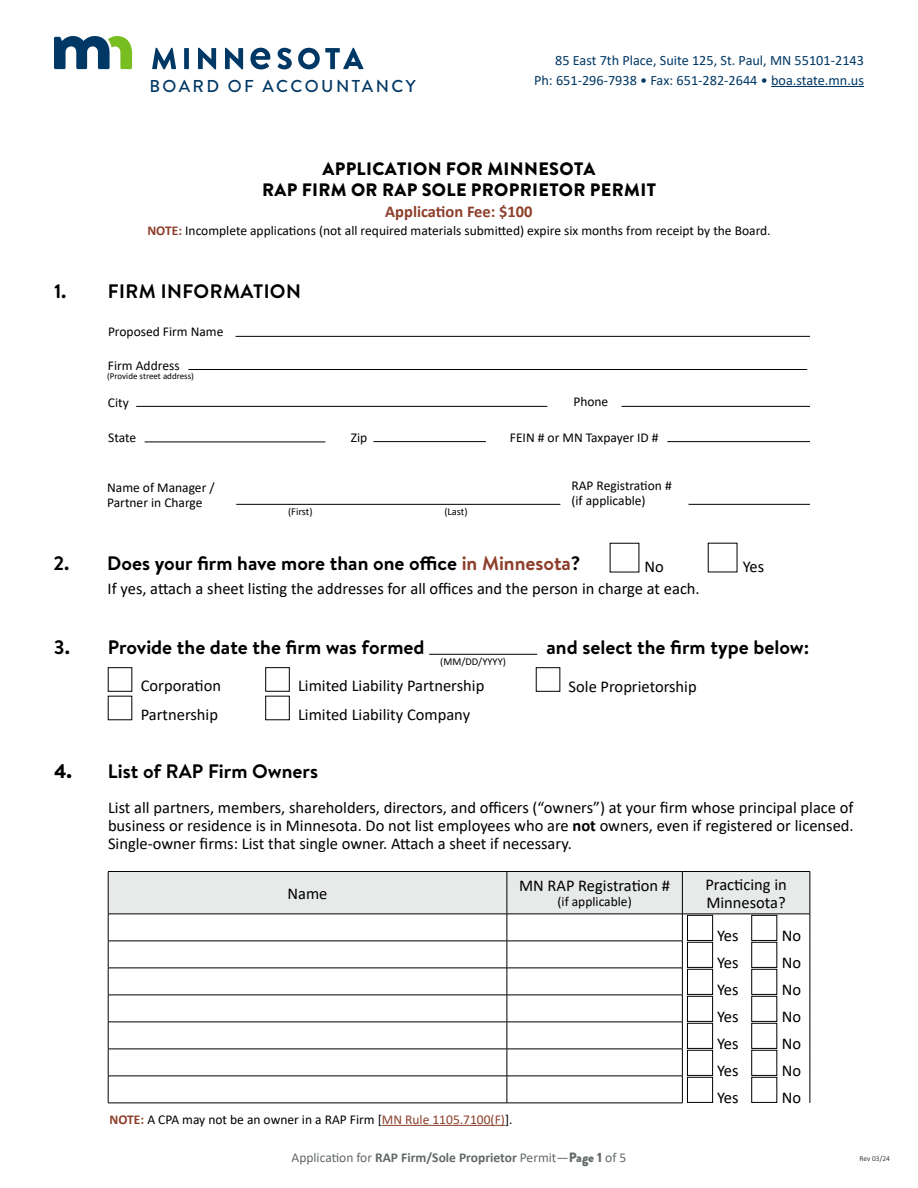
<style>
.page{position:relative;width:918px;height:1188px;background:#fff}
.page>*{position:absolute;margin:0;border:0;box-sizing:border-box;transform-origin:0 0}
.Section{font:700 19.5px "Brandon Text";color:#000}
.SECTION_CAP{font:700 19.5px "Brandon Text";letter-spacing:.02em;color:#000}
.Form_Labels{font:900 18px/21.6px "Brandon Grotesque";letter-spacing:.02em;color:#000;text-align:center}
.t1{font:500 17.25px "Brandon Grotesque";letter-spacing:.14em;color:#003865}
.Body_Text{font:16.5px/27px "Calibri";color:#000;text-align:justify}
.Body_w_o_indent{font:16.5px "Calibri";color:#000}
.Form_Labels-2{font:700 16.5px "Calibri";color:#8d3f2b}
.Address{font:14.25px/20.2px "Calibri";color:#003865;text-align:right}
.Form_Labels-3{font:13.5px/15px "Calibri";color:#000}
.Section-2{font:13.5px "Calibri";color:#000}
.t2{font:13.5px "Calibri";color:#626968}
.t3{font:10.5px "Calibri";color:#000}
.t4{font:9px "Calibri";color:#000}
.t5{font:300 7.5px "Calibri";color:#000}
.s1{font-weight:700;color:#8d3f2b}
.s2{color:#8d3f2b}
.s3{font-weight:900}
.s4{font-weight:700}
.s5{font-family:"Brandon Grotesque";font-weight:900}
</style>
<div class="page">
<hr style="left:429px;top:654px;width:108px;height:1px;background:#000">
<hr style="left:236px;top:504px;width:324px;height:1px;background:#000">
<hr style="left:667px;top:441px;width:143px;height:1px;background:#000">
<hr style="left:236px;top:336px;width:574px;height:1px;background:#000">
<hr style="left:188px;top:369px;width:619px;height:1px;background:#000">
<hr style="left:145px;top:442px;width:180px;height:1px;background:#000">
<hr style="left:373px;top:441px;width:113px;height:1px;background:#000">
<hr style="left:622px;top:406px;width:188px;height:1px;background:#000">
<hr style="left:136px;top:406px;width:411px;height:1px;background:#000">
<hr style="left:689px;top:504px;width:121px;height:1px;background:#000">
<div style="left:108px;top:667px;width:24px;height:24px;border:1px solid #000"></div>
<div style="left:266px;top:667px;width:24px;height:24px;border:1px solid #000"></div>
<div style="left:266px;top:696px;width:24px;height:24px;border:1px solid #000"></div>
<div style="left:536px;top:668px;width:24px;height:24px;border:1px solid #000"></div>
<hr style="left:382px;top:1125px;width:123px;height:1px;background:#8d3f2b">
<hr style="left:108px;top:871px;width:399px;height:1px;background:#000">
<hr style="left:507px;top:871px;width:175px;height:1px;background:#000">
<hr style="left:108px;top:1103px;width:399px;height:1px;background:#000">
<hr style="left:507px;top:1103px;width:176px;height:1px;background:#000">
<hr style="left:682px;top:871px;width:128px;height:1px;background:#000">
<svg style="left:108px;top:872px;width:703px;height:231px"></svg>
<div style="left:687px;top:915px;width:26px;height:26px;border:1px solid #000"></div>
<div style="left:752px;top:915px;width:25px;height:26px;border:1px solid #000"></div>
<div style="left:752px;top:942px;width:25px;height:26px;border:1px solid #000"></div>
<div style="left:687px;top:942px;width:26px;height:26px;border:1px solid #000"></div>
<div style="left:687px;top:969px;width:26px;height:26px;border:1px solid #000"></div>
<div style="left:752px;top:969px;width:25px;height:26px;border:1px solid #000"></div>
<div style="left:752px;top:996px;width:25px;height:26px;border:1px solid #000"></div>
<div style="left:752px;top:1023px;width:25px;height:26px;border:1px solid #000"></div>
<div style="left:752px;top:1050px;width:25px;height:26px;border:1px solid #000"></div>
<div style="left:752px;top:1077px;width:25px;height:26px;border:1px solid #000"></div>
<div style="left:687px;top:996px;width:26px;height:26px;border:1px solid #000"></div>
<div style="left:687px;top:1023px;width:26px;height:26px;border:1px solid #000"></div>
<div style="left:687px;top:1050px;width:26px;height:26px;border:1px solid #000"></div>
<div style="left:687px;top:1077px;width:26px;height:26px;border:1px solid #000"></div>
<svg style="left:54px;top:36px;width:78px;height:33px"></svg>
<svg style="left:152px;top:48px;width:24px;height:21px"></svg>
<div style="left:184px;top:48px;width:5px;height:21px;background:#003865"></div>
<svg style="left:198px;top:48px;width:18px;height:21px"></svg>
<svg style="left:225px;top:48px;width:18px;height:21px"></svg>
<svg style="left:278px;top:48px;width:14px;height:21px"></svg>
<svg style="left:298px;top:48px;width:66px;height:21px"></svg>
<svg style="left:250px;top:48px;width:20px;height:21px"></svg>
<hr style="left:771px;top:86px;width:93px;height:1px;background:#003865">
<p class="t1" style="left:149px;top:74px;width:268px">BOARD OF ACCOUNTANCY</p>
<h2 class="Address" style="left:534px;top:49px;width:331px">85 East 7th Place, Suite 125, St. Paul, MN 55101-2143<br>Ph: 651-296-7938 • Fax: 651-282-2644 • boa.state.mn.us</h2>
<p class="Form_Labels" style="left:262px;top:158px;width:395px">APPLICATION FOR MINNESOTA<br>RAP FIRM OR RAP SOLE PROPRIETOR PERMIT</p>
<p class="Form_Labels-2" style="left:385px;top:200px;width:149px">Application Fee: $100</p>
<p class="Form_Labels-3" style="left:147px;top:223px;width:625px"><span class="s1">NOTE:</span> Incomplete applications (not all required materials submitted) expire six months from receipt by the Board.</p>
<h3 class="SECTION_CAP" style="left:54px;top:278px;width:248px">1. FIRM INFORMATION</h3>
<p class="Form_Labels-3" style="left:108px;top:323px;width:117px">Proposed Firm Name</p>
<p class="Form_Labels-3" style="left:108px;top:357px;width:73px">Firm Address</p>
<p class="Form_Labels-3" style="left:108px;top:394px;width:22px">City</p>
<p class="Form_Labels-3" style="left:108px;top:429px;width:30px">State</p>
<p class="Form_Labels-3" style="left:351px;top:429px;width:18px">Zip</p>
<p class="t4" style="left:107px;top:370px;width:88px">(Provide street address)</p>
<p class="Form_Labels-3" style="left:107px;top:480px;width:109px">Name of Manager /<br>Partner in Charge</p>
<p class="t3" style="left:288px;top:504px;width:26px">(First)</p>
<p class="t3" style="left:444px;top:504px;width:25px">(Last)</p>
<p class="Form_Labels-3" style="left:573px;top:394px;width:36px">Phone</p>
<p class="Form_Labels-3" style="left:510px;top:429px;width:150px">FEIN # or MN Taxpayer ID #</p>
<p class="Form_Labels-3" style="left:571px;top:478px;width:102px">RAP Registration # (if applicable)</p>
<h3 class="Section" style="left:53px;top:550px;width:529px">2. Does your firm have more than one office <span class="s2">in Minnesota</span>?</h3>
<p class="Body_Text" style="left:645px;top:553px;width:21px">No</p>
<p class="Body_Text" style="left:743px;top:553px;width:23px">Yes</p>
<p class="Body_w_o_indent" style="left:108px;top:577px;width:594px">If yes, attach a sheet listing the addresses for all offices and the person in charge at each.</p>
<h3 class="Section" style="left:54px;top:634px;width:372px">3. Provide the date the firm was formed</h3>
<h3 class="Section" style="left:547px;top:634px;width:264px">and select the firm type below:</h3>
<p class="t3" style="left:440px;top:654px;width:67px">(MM/DD/YYYY)</p>
<p class="Body_Text" style="left:141px;top:672px;width:82px">Corporation</p>
<p class="Body_Text" style="left:298px;top:672px;width:188px">Limited Liability Partnership</p>
<p class="Body_Text" style="left:141px;top:701px;width:79px">Partnership</p>
<p class="Body_Text" style="left:298px;top:701px;width:174px">Limited Liability Company</p>
<h3 class="Section" style="left:54px;top:758px;width:266px"><span class="s3">4.</span> List of RAP Firm Owners</h3>
<p class="Body_Text" style="left:569px;top:672px;width:130px">Sole Proprietorship</p>
<p class="Body_Text" style="left:108px;top:798px;width:747px;line-height:18px">List all partners, members, shareholders, directors, and officers (“owners”) at your firm whose principal place of business or residence is in Minnesota. Do not list employees who are <span class="s4">not</span> owners, even if registered or licensed.<br>Single-owner firms: List that single owner. Attach a sheet if necessary.</p>
<p class="Body_Text" style="left:288px;top:879px;width:41px">Name</p>
<p class="Body_Text" style="left:519px;top:872px;width:153px">MN RAP Registration #</p>
<p class="Form_Labels-3" style="left:557px;top:894px;width:76px">(if applicable)</p>
<h3 class="Section-2" style="left:110px;top:1110px;width:404px"><span class="s1">NOTE:</span> A CPA may not be an owner in a RAP Firm [<span class="s2">MN Rule 1105.7100(F)</span>].</h3>
<p class="t2" style="left:292px;top:1148px;width:336px">Application for <span class="s4">RAP Firm/Sole Proprietor</span> Permit—<span class="s5">Page 1</span> of 5</p>
<p class="Body_Text" style="left:705px;top:875px;width:83px;line-height:18px">Practicing in<br>Minnesota?</p>
<p class="Body_Text" style="left:717px;top:921px;width:23px">Yes Yes Yes Yes Yes Yes Yes</p>
<p class="Body_Text" style="left:782px;top:921px;width:21px">No No No No No No No</p>
<p class="t5" style="left:860px;top:1153px;width:32px">Rev 03/24</p>
</div>
